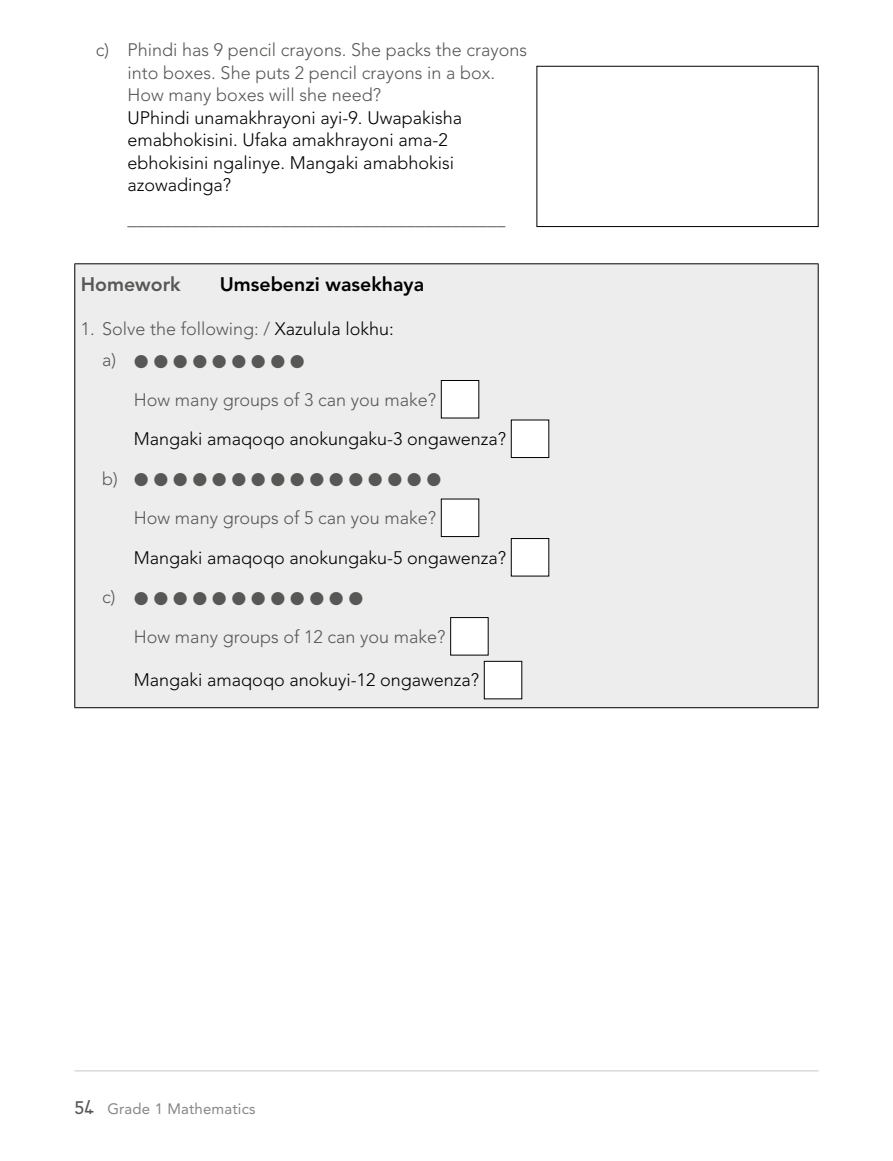
<style>
.page{position:relative;width:893px;height:1161px;background:#fff}
.page>*{position:absolute;margin:0;border:0;box-sizing:border-box;transform-origin:0 0}
.t1{font:800 19.5px "Avenir LT Std";color:#000}
.t2{font:800 19.5px "Avenir LT Std";color:#575756}
.t3{font:300 18px/22.5px "Avenir LT Std";color:#575756}
.t4{font:300 18px/22.5px "Avenir LT Std";color:#000}
.t5{font:15px "Avenir LT Std";letter-spacing:.01em;color:#878787}
.s1{color:#000}
.s2{font-weight:500;font-size:18px;color:#575756}
.s3{font-family:"Edu Aid Gr 1 Solid";font-weight:700;font-size:16.5px;color:#575756}
</style>
<div class="page">
<hr style="left:74px;top:1070px;width:745px;height:1px;background:#dadada">
<div style="left:536px;top:66px;width:283px;height:161px;border:1px solid #000"></div>
<div style="left:75px;top:264px;width:743px;height:444px;background:#ededed"></div>
<hr style="left:74px;top:263px;width:745px;height:1px;background:#000">
<hr style="left:74px;top:264px;width:1px;height:443px;background:#000">
<hr style="left:818px;top:264px;width:1px;height:443px;background:#000">
<hr style="left:74px;top:707px;width:745px;height:1px;background:#000">
<div style="left:441px;top:380px;width:38px;height:38px;background:#fff"></div>
<div style="left:441px;top:380px;width:38px;height:38px;border:1px solid #000"></div>
<div style="left:511px;top:420px;width:38px;height:37px;background:#fff"></div>
<div style="left:511px;top:420px;width:38px;height:38px;border:1px solid #000"></div>
<div style="left:441px;top:499px;width:38px;height:37px;background:#fff"></div>
<div style="left:441px;top:499px;width:38px;height:38px;border:1px solid #000"></div>
<div style="left:511px;top:538px;width:38px;height:38px;background:#fff"></div>
<div style="left:511px;top:538px;width:38px;height:38px;border:1px solid #000"></div>
<div style="left:451px;top:617px;width:37px;height:38px;background:#fff"></div>
<div style="left:450px;top:617px;width:39px;height:38px;border:1px solid #000"></div>
<div style="left:484px;top:661px;width:38px;height:38px;background:#fff"></div>
<div style="left:484px;top:661px;width:38px;height:38px;border:1px solid #000"></div>
<p class="t3" style="left:128px;top:39px;width:401px;text-indent:-32px">c) Phindi has 9 pencil crayons. She packs the crayons into boxes. She puts 2 pencil crayons in a box.<br>How many boxes will she need?</p>
<p class="t4" style="left:128px;top:106px;width:336px">UPhindi unamakhrayoni ayi-9. Uwapakisha emabhokisini. Ufaka amakhrayoni ama-2 ebhokisini ngalinye. Mangaki amabhokisi azowadinga?</p>
<p class="t3" style="left:128px;top:213px;width:379px">––––––––––––––––––––––––––––––––––––––––––</p>
<p class="t2" style="left:81px;top:273px;width:101px">Homework</p>
<p class="t1" style="left:220px;top:273px;width:206px">Umsebenzi wasekhaya</p>
<p class="t3" style="left:102px;top:313px;width:293px;line-height:31px;text-indent:-21px">1. Solve the following: / <span class="s1">Xazulula lokhu: </span>a) ● ● ● ● ● ● ● ● ●</p>
<p class="t3" style="left:134px;top:388px;width:304px">How many groups of 3 can you make?</p>
<p class="t4" style="left:134px;top:428px;width:374px">Mangaki amaqoqo anokungaku-3 ongawenza?</p>
<p class="t3" style="left:102px;top:467px;width:341px">b) ● ● ● ● ● ● ● ● ● ● ● ● ● ● ● ●</p>
<p class="t3" style="left:134px;top:507px;width:304px">How many groups of 5 can you make?</p>
<p class="t4" style="left:134px;top:546px;width:374px">Mangaki amaqoqo anokungaku-5 ongawenza?</p>
<p class="t3" style="left:102px;top:586px;width:263px">c) ● ● ● ● ● ● ● ● ● ● ● ●</p>
<p class="t3" style="left:134px;top:625px;width:313px">How many groups of 12 can you make?</p>
<p class="t4" style="left:134px;top:669px;width:347px">Mangaki amaqoqo anokuyi-12 ongawenza?</p>
<p class="t5" style="left:74px;top:1099px;width:183px"><span class="s2">5</span><span class="s3">4</span> Grade 1 Mathematics</p>
</div>
